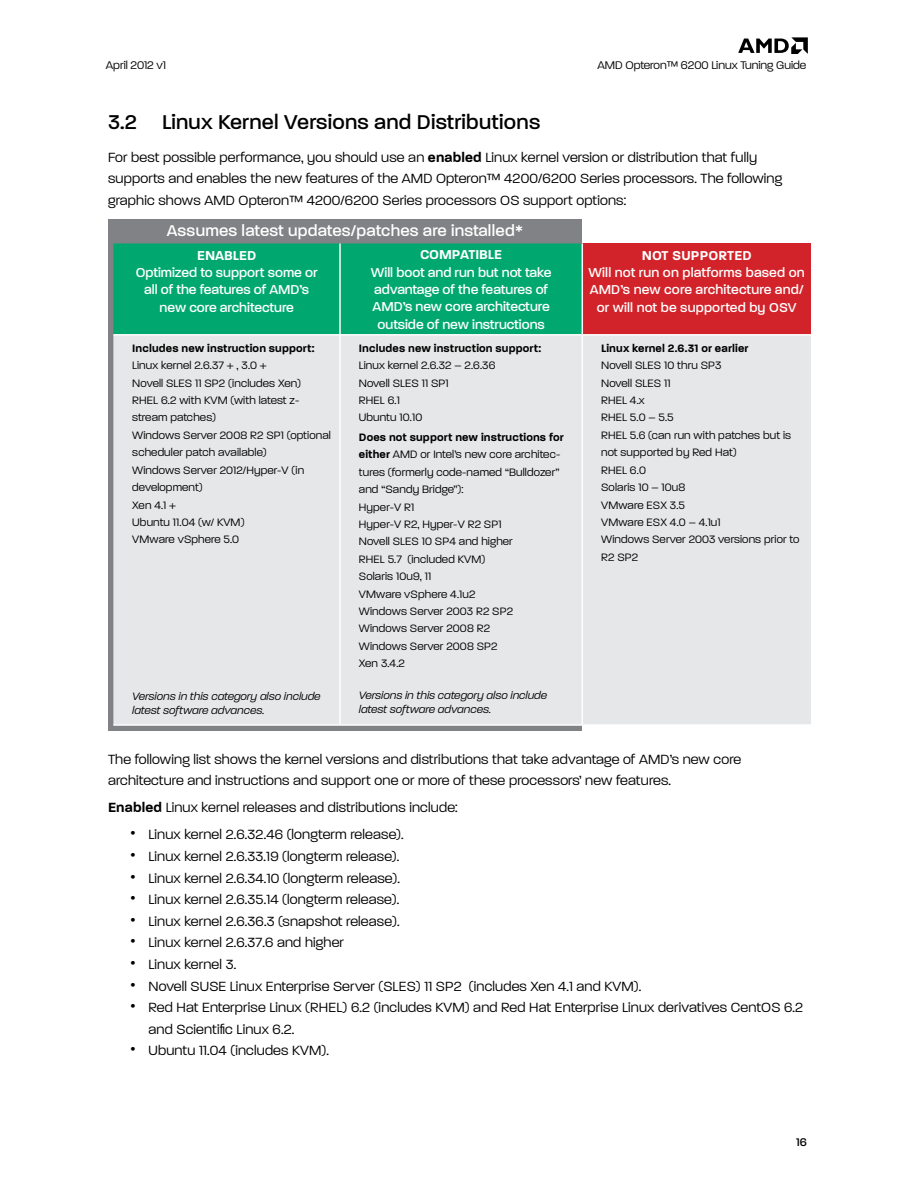
<style>
.page{position:relative;width:918px;height:1188px;background:#fff}
.page>*{position:absolute;margin:0;border:0;box-sizing:border-box;transform-origin:0 0}
.t1{font:500 27px "Paralucent";letter-spacing:.01em;color:#000}
.t2{font:500 21px "Paralucent";letter-spacing:.01em;color:#fff}
.t3{font:300 18px/21.6px "Paralucent";letter-spacing:.01em;color:#000}
.t4{font:500 17.4px/17.4px "Paralucent";color:#fff;text-align:center}
.t5{font:600 17.4px "Paralucent";color:#fff}
.t6{font:300 15px "Paralucent";color:#000}
.t7{font:500 15px "Paralucent";color:#000}
.t8{font:300 14.55px/17.4px "Paralucent";letter-spacing:.01em;color:#000}
.t9{font:600 14.55px "Paralucent";letter-spacing:.01em;color:#000}
.t10{font:italic 300 14.4px/14.2px "Paralucent";letter-spacing:.01em;color:#000}
.s1{font-weight:600}
.s2{font-family:"Myriad";font-weight:400}
</style>
<div class="page">
<svg style="left:738px;top:37px;width:70px;height:17px"></svg>
<div style="left:108px;top:219px;width:474px;height:511px;background:#808285"></div>
<div style="left:113px;top:243px;width:469px;height:91px;background:#00a870"></div>
<div style="left:582px;top:243px;width:229px;height:92px;background:#d2232a"></div>
<div style="left:113px;top:336px;width:698px;height:388px;background:#e6e7e8"></div>
<hr style="left:113px;top:334px;width:227px;height:2px;background:#fff">
<hr style="left:113px;top:724px;width:227px;height:2px;background:#fff">
<hr style="left:339px;top:243px;width:2px;height:91px;background:#fff">
<hr style="left:582px;top:243px;width:1px;height:91px;background:#fff">
<hr style="left:340px;top:334px;width:242px;height:2px;background:#fff">
<hr style="left:582px;top:334px;width:229px;height:2px;background:#fff">
<hr style="left:339px;top:336px;width:2px;height:388px;background:#fff">
<hr style="left:582px;top:336px;width:1px;height:388px;background:#fff">
<hr style="left:340px;top:724px;width:242px;height:2px;background:#fff">
<p class="t6" style="left:106px;top:57px;width:62px">April 2012 v1</p>
<p class="t6" style="left:598px;top:57px;width:210px">AMD Opteron™ 6200 Linux Tuning Guide</p>
<h1 class="t1" style="left:108px;top:108px;width:434px">3.2 Linux Kernel Versions and Distributions</h1>
<p class="t3" style="left:108px;top:145px;width:676px">For best possible performance, you should use an <span class="s1">enabled</span> Linux kernel version or distribution that fully supports and enables the new features of the AMD Opteron™ 4200/6200 Series processors. The following graphic shows AMD Opteron™ 4200/6200 Series processors OS support options:</p>
<p class="t2" style="left:167px;top:219px;width:358px">Assumes latest updates/patches are installed*</p>
<p class="t5" style="left:197px;top:246px;width:61px">Enabled</p>
<p class="t4" style="left:136px;top:263px;width:183px">Optimized to support some or all of the features of AMD’s new core architecture</p>
<p class="t5" style="left:420px;top:245px;width:82px">Compatible</p>
<p class="t4" style="left:371px;top:263px;width:182px;text-align:left">Will boot and run but not take advantage of the features of<br>AMD’s new core architecture outside of new instructions</p>
<p class="t5" style="left:642px;top:246px;width:111px">Not Supported</p>
<p class="t4" style="left:589px;top:263px;width:218px">Will not run on platforms based on<br>AMD’s new core architecture and/ or will not be supported by OSV</p>
<p class="t9" style="left:132px;top:340px;width:184px">Includes new instruction support:</p>
<p class="t8" style="left:132px;top:356px;width:200px">Linux kernel 2.6.37 + , 3.0 +<br>Novell SLES 11 SP2 (includes Xen)<br>RHEL 6.2 with KVM (with latest z&shy;stream patches)<br>Windows Server 2008 R2 SP1 (optional scheduler patch available)<br>Windows Server 2012/Hyper-V (in development)<br>Xen 4.1 +<br>Ubuntu 11.04 (w/ KVM)<br>VMware vSphere 5.0</p>
<p class="t10" style="left:132px;top:688px;width:190px">Versions in this category also include latest software advances.</p>
<p class="t9" style="left:359px;top:340px;width:184px">Includes new instruction support:</p>
<p class="t8" style="left:359px;top:356px;width:138px">Linux kernel 2.6.32 – 2.6.36<br>Novell SLES 11 SP1<br>RHEL 6.1<br>Ubuntu 10.10</p>
<p class="t8" style="left:359px;top:428px;width:206px"><span class="s1">Does not support new instructions for either</span> AMD or Intel’s new core architec&shy;tures (formerly code-named “Bulldozer” and “Sandy Bridge”):<br>Hyper-V R1<br>Hyper-V R2, Hyper-V R2 SP1<br>Novell SLES 10 SP4 and higher<br>RHEL 5.7 (included KVM)<br>Solaris 10u9, 11<br>VMware vSphere 4.1u2<br>Windows Server 2003 R2 SP2<br>Windows Server 2008 R2<br>Windows Server 2008 SP2<br>Xen 3.4.2</p>
<p class="t10" style="left:359px;top:688px;width:190px">Versions in this category also include latest software advances.</p>
<p class="t9" style="left:601px;top:340px;width:149px">Linux kernel 2.6.31 or earlier</p>
<p class="t8" style="left:601px;top:356px;width:200px">Novell SLES 10 thru SP3<br>Novell SLES 11<br>RHEL 4.x<br>RHEL 5.0 – 5.5<br>RHEL 5.6 (can run with patches but is not supported by Red Hat)<br>RHEL 6.0<br>Solaris 10 – 10u8<br>VMware ESX 3.5<br>VMware ESX 4.0 – 4.1u1<br>Windows Server 2003 versions prior to<br>R2 SP2</p>
<p class="t3" style="left:108px;top:748px;width:635px">The following list shows the kernel versions and distributions that take advantage of AMD’s new core architecture and instructions and support one or more of these processors’ new features.</p>
<p class="t3" style="left:108px;top:796px;width:351px"><span class="s1">Enabled</span> Linux kernel releases and distributions include:</p>
<p class="t3" style="left:131px;top:823px;width:275px"><span class="s2">•</span> Linux kernel 2.6.32.46 (longterm release).</p>
<p class="t3" style="left:131px;top:845px;width:270px"><span class="s2">•</span> Linux kernel 2.6.33.19 (longterm release).</p>
<p class="t3" style="left:131px;top:866px;width:271px"><span class="s2">•</span> Linux kernel 2.6.34.10 (longterm release).</p>
<p class="t3" style="left:131px;top:888px;width:270px"><span class="s2">•</span> Linux kernel 2.6.35.14 (longterm release).</p>
<p class="t3" style="left:131px;top:910px;width:271px"><span class="s2">•</span> Linux kernel 2.6.36.3 (snapshot release).</p>
<p class="t3" style="left:131px;top:931px;width:215px"><span class="s2">•</span> Linux kernel 2.6.37.6 and higher</p>
<p class="t3" style="left:131px;top:953px;width:107px"><span class="s2">•</span> Linux kernel 3.</p>
<p class="t3" style="left:131px;top:974px;width:512px"><span class="s2">•</span> Novell SUSE Linux Enterprise Server (SLES) 11 SP2 (includes Xen 4.1 and KVM).</p>
<p class="t3" style="left:149px;top:996px;width:656px;text-indent:-18px"><span class="s2">•</span> Red Hat Enterprise Linux (RHEL) 6.2 (includes KVM) and Red Hat Enterprise Linux derivatives CentOS 6.2 and Scientific Linux 6.2.</p>
<p class="t3" style="left:131px;top:1039px;width:200px"><span class="s2">•</span> Ubuntu 11.04 (includes KVM).</p>
<p class="t7" style="left:796px;top:1134px;width:12px">16</p>
</div>
